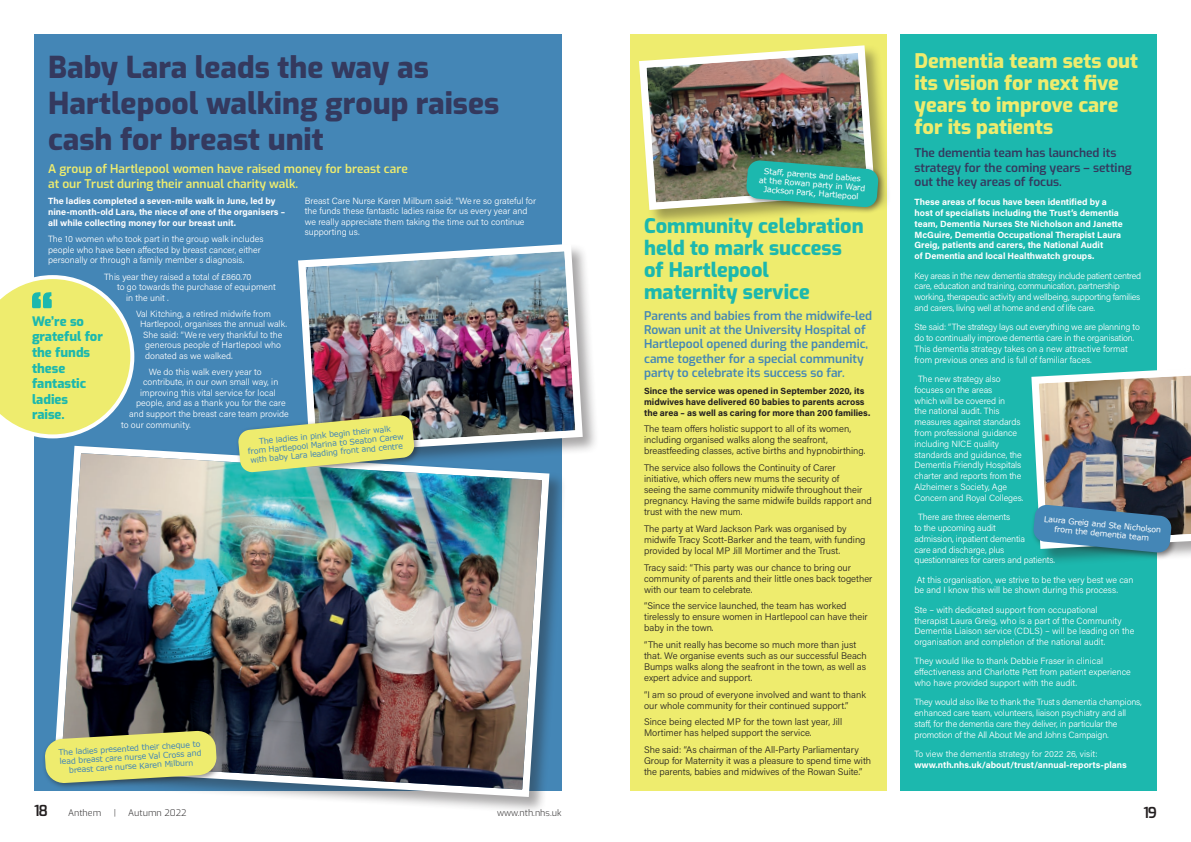
<style>
.page{position:relative;width:1191px;height:842px;background:#fff}
.page>*{position:absolute;margin:0;border:0;box-sizing:border-box;transform-origin:0 0}
.t1{font:800 30px/36px "Exo";color:#34395e}
.t2{font:800 20px/22px "Exo";color:#eeec6e}
.t3{font:800 20px/22px "Exo";color:#1cb8ae}
.t4{font:600 15px "Exo";color:#231f20}
.t5{font:800 13px/15.6px "Exo";color:#1cb8ae}
.t6{font:600 12px/14.4px "Exo";color:#4486b6}
.t7{font:600 12px/14.4px "Exo";color:#eeec6e}
.t8{font:600 12px/14.4px "Exo";color:#34395e}
.t9{font:300 9.5px/11px "Acumin Pro";color:#231f20}
.t10{font:300 9px/10.8px "Acumin Pro";letter-spacing:-.005em;color:#fff}
.t11{font:700 9px/10.8px "Acumin Pro";color:#fff}
.t12{font:300 9px/10.8px "Acumin Pro";letter-spacing:-.03em;color:#fff}
.t13{font:700 9px/11px "Acumin Pro";color:#231f20}
.t14{font:300 9px "Exo";color:#312f30}
.t15{font:8px/9px "Verdana";color:#4486b6;text-align:center}
.t16{font:8px/9px "Verdana";color:#fff;text-align:center}
</style>
<div class="page">
<div style="left:34px;top:34px;width:527px;height:757px;background:#4486b6"></div>
<div style="left:53px;top:445px;width:513px;height:369px;background:#231f20;opacity:.4"></div>
<svg style="left:53px;top:445px;width:500px;height:356px"></svg>
<div style="left:42px;top:727px;width:182px;height:63px;background:#231f20;opacity:.5"></div>
<div style="left:900px;top:34px;width:257px;height:757px;background:#1cb8ae"></div>
<div style="left:630px;top:34px;width:256px;height:757px;background:#eeec6e"></div>
<div style="left:297px;top:243px;width:303px;height:227px;background:#231f20;opacity:.4"></div>
<svg style="left:0;top:275px;width:134px;height:163px"></svg>
<img style="left:297px;top:240px;width:289px;height:217px">
<div style="left:235px;top:412px;width:186px;height:67px;background:#231f20;opacity:.5"></div>
<div style="left:1030px;top:367px;width:161px;height:199px;background:#231f20;opacity:.4"></div>
<img style="left:61px;top:453px;width:481px;height:337px">
<svg style="left:44px;top:730px;width:173px;height:53px;background:#ced070"></svg>
<svg style="left:238px;top:415px;width:177px;height:58px;background:#c6d27e"></svg>
<div style="left:638px;top:44px;width:254px;height:183px;background:#231f20;opacity:.4"></div>
<svg style="left:638px;top:44px;width:240px;height:170px"></svg>
<div style="left:743px;top:157px;width:142px;height:57px;background:#231f20;opacity:.5"></div>
<img style="left:1030px;top:367px;width:161px;height:186px">
<img style="left:642px;top:49px;width:236px;height:159px">
<h1 class="t1" style="left:48px;top:48px;width:453px">Baby Lara leads the way as<br>Hartlepool walking group raises cash for breast unit</h1>
<h3 class="t7" style="left:48px;top:161px;width:361px">A group of Hartlepool women have raised money for breast care at our Trust during their annual charity walk.</h3>
<p class="t11" style="left:48px;top:195px;width:238px">The ladies completed a seven-mile walk in June, led by nine-month-old Lara, the niece of one of the organisers – all while collecting money for our breast unit.</p>
<p class="t10" style="left:48px;top:234px;width:217px;line-height:10.5px">The 10 women who took part in the group walk includes people who have been afected by breast cancer, either personally or through a family member s diagnosis.</p>
<p class="t10" style="left:104px;top:271px;width:149px">This year they raised a total of £860.70</p>
<p class="t10" style="left:117px;top:281px;width:160px">to go towards the purchase of equipment</p>
<p class="t10" style="left:126px;top:292px;width:44px">in the unit .</p>
<p class="t10" style="left:136px;top:308px;width:136px">Val Kitching, a retired midwife from</p>
<p class="t10" style="left:140px;top:318px;width:148px">Hartlepool, organises the annual walk.</p>
<p class="t10" style="left:143px;top:329px;width:141px">She said: “Were very thankful to the</p>
<p class="t10" style="left:145px;top:339px;width:137px">generous people of Hartlepool who</p>
<p class="t10" style="left:145px;top:350px;width:89px">donated as we walked.</p>
<p class="t10" style="left:149px;top:366px;width:114px">We do this walk every year to</p>
<p class="t10" style="left:143px;top:377px;width:137px">contribute, in our own small way, in</p>
<p class="t10" style="left:140px;top:387px;width:137px">improving this vital service for local</p>
<p class="t10" style="left:136px;top:398px;width:151px">people, and as a thank you for the care</p>
<p class="t10" style="left:129px;top:408px;width:161px">and support the breast care team provide</p>
<p class="t10" style="left:121px;top:419px;width:71px">to our community.</p>
<p class="t10" style="left:305px;top:195px;width:233px;line-height:10.5px">Breast Care Nurse Karen Milburn said: “We re so grateful for the funds these fantastic ladies raise for us every year and we really appreciate them taking the time out to continue supporting us.</p>
<h3 class="t5" style="left:32px;top:313px;width:72px">We’re so grateful for the funds these fantastic ladies raise.</h3>
<p class="t15" style="left:246px;top:439px;width:158px;rotate:-6deg">The ladies in pink begin their walk<br>from Hartlepool Marina to Seaton Carew with baby Lara leading front and centre</p>
<p class="t15" style="left:58px;top:749px;width:144px;rotate:-4deg">The ladies presented their cheque to lead breast care nurse Val Cross and breast care nurse Karen Milburn</p>
<p class="t16" style="left:760px;top:166px;width:108px;rotate:5deg">Staff, parents and babies at the Rowan party n Ward<br>Jackson Park, Hartlepool</p>
<h2 class="t3" style="left:644px;top:214px;width:221px">Community celebration held to mark success of Hartlepool maternity service</h2>
<h3 class="t6" style="left:644px;top:307px;width:229px">Parents and babies from the midwife-led Rowan unit at the University Hospital of Hartlepool opened during the pandemic, came together for a special community party to celebrate its success so far.</h3>
<p class="t13" style="left:644px;top:385px;width:228px">Since the service was opened in September 2020, its midwives have delivered 60 babies to parents across the area – as well as caring for more than 200 families.</p>
<p class="t9" style="left:644px;top:423px;width:223px">The team ofers holistic support to all of its women, including organised walks along the seafront, breastfeeding classes, active births and hypnobirthing.</p>
<p class="t9" style="left:644px;top:462px;width:229px">The service also follows the Continuity of Carer initiative, which ofers new mums the security of<br>seeing the same community midwife throughout their pregnancy. Having the same midwife builds rapport and trust with the new mum.</p>
<p class="t9" style="left:644px;top:523px;width:223px">The party at Ward Jackson Park was organised by midwife Tracy Scott-Barker and the team, with funding provided by local MP Jill Mortimer and the Trust.</p>
<p class="t9" style="left:644px;top:561px;width:230px">Tracy said: “This party was our chance to bring our community of parents and their little ones back together with our team to celebrate.</p>
<p class="t9" style="left:644px;top:600px;width:225px">“Since the service launched, the team has worked tirelessly to ensure women in Hartlepool can have their baby in the town.</p>
<p class="t9" style="left:644px;top:639px;width:224px">“The unit really has become so much more than just that. We organise events such as our successful Beach Bumps walks along the seafront in the town, as well as expert advice and support.</p>
<p class="t9" style="left:644px;top:688px;width:223px">“I am so proud of everyone involved and want to thank our whole community for their continued support.”</p>
<p class="t9" style="left:644px;top:716px;width:200px">Since being elected MP for the town last year, Jill<br>Mortimer has helped support the service.</p>
<p class="t9" style="left:644px;top:744px;width:228px">She said: “As chairman of the All-Party Parliamentary<br>Group for Maternity it was a pleasure to spend time with the parents, babies and midwives of the Rowan Suite.”</p>
<h2 class="t2" style="left:914px;top:49px;width:225px">Dementia team sets out its vision for next five years to improve care for its patients</h2>
<h3 class="t8" style="left:914px;top:145px;width:219px">The dementia team has launched its strategy for the coming years – setting out the key areas of focus.</h3>
<p class="t11" style="left:914px;top:196px;width:210px">These areas of focus have been identified by a host of specialists including the Trust’s dementia team, Dementia Nurses Ste Nicholson and Janette McGuire, Dementia Occupational Therapist Laura Greig, patients and carers, the National Audit<br>of Dementia and local Healthwatch groups.</p>
<p class="t12" style="left:914px;top:270px;width:228px">Key areas in the new dementia strategy include patient centred care, education and training, communication, partnership working, therapeutic activity and wellbeing, supporting families and carers, living well at home and end of life care.</p>
<p class="t10" style="left:914px;top:321px;width:227px">Ste said: “The strategy lays out everything we are planning to do to continually improve dementia care in the organisation.<br>This dementia strategy takes on a new attractive format from previous ones and is full of familiar faces.</p>
<p class="t10" style="left:914px;top:373px;width:111px;text-indent:4px">The new strategy also focuses on the areas<br>which will be covered in<br>the national audit. This measures against standards from professional guidance including NICE quality standards and guidance, the<br>Dementia Friendly Hospitals charter and reports from the<br>Alzheimer s Society, Age<br>Concern and Royal Colleges.</p>
<p class="t10" style="left:914px;top:511px;width:142px;text-indent:4px">There are three elements<br>to the upcoming audit<br>admission, inpatient dementia<br>care and discharge, plus questionnaires for carers and patients.</p>
<p class="t10" style="left:914px;top:574px;width:220px">At this organisation, we strive to be the very best we can be and I know this will be shown during this process.</p>
<p class="t10" style="left:914px;top:604px;width:221px">Ste – with dedicated support from occupational<br>therapist Laura Greig, who is a part of the Community Dementia Liaison service (CDLS) – will be leading on the organisation and completion of the national audit.</p>
<p class="t10" style="left:914px;top:655px;width:218px">They would like to thank Debbie Fraser in clinical efectiveness and Charlotte Pett from patient experience who have provided support with the audit.</p>
<p class="t10" style="left:914px;top:696px;width:229px">They would also like to thank the Trust s dementia champions, enhanced care team, volunteers, liaison psychiatry and all staf, for the dementia care they deliver, in particular the promotion of the All About Me and Johns Campaign.</p>
<p class="t10" style="left:914px;top:748px;width:184px">To view the dementia strategy for 2022 26, visit:</p>
<p class="t11" style="left:914px;top:759px;width:214px">www.nth.nhs.uk/about/trust/annual-reports-plans</p>
<p class="t16" style="left:1044px;top:514px;width:119px;rotate:6deg">Laura Greig and Ste Nicholson from the dementia team</p>
<h3 class="t4" style="left:34px;top:799px;width:15px">18</h3>
<p class="t14" style="left:68px;top:806px;width:35px">Anthem</p>
<p class="t14" style="left:114px;top:806px;width:4px">|</p>
<p class="t14" style="left:128px;top:806px;width:60px">Autumn 2022</p>
<p class="t14" style="left:497px;top:806px;width:66px">www.nth.nhs.uk</p>
<h3 class="t4" style="left:1143px;top:802px;width:15px">19</h3>
</div>
